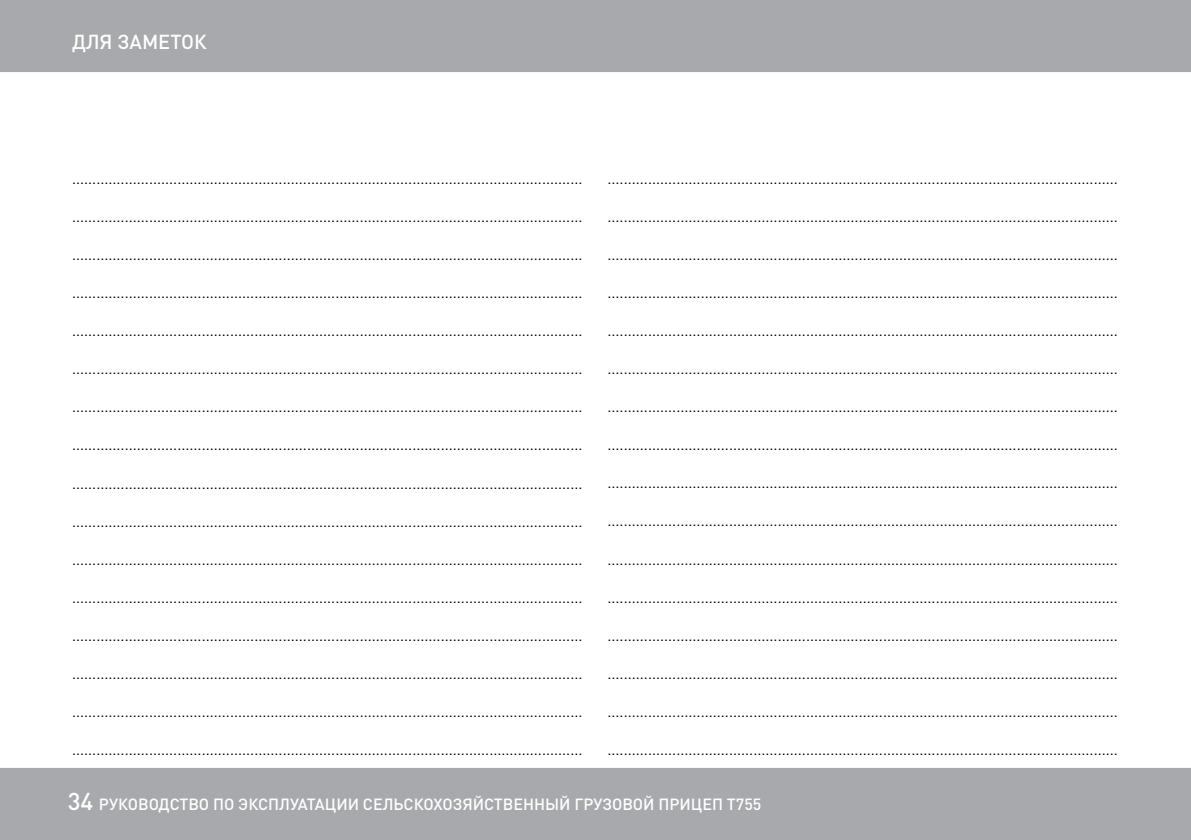
<style>
.page{position:relative;width:1191px;height:840px;background:#fff}
.page>*{position:absolute;margin:0;border:0;box-sizing:border-box;transform-origin:0 0}
.t1{font:500 20px "DIN Pro";color:#fff}
.t2{font:500 16px "DIN Pro";color:#fff}
.t3{font:15px "DIN Pro";color:#000}
.s1{font-size:24px}
</style>
<div class="page">
<div style="left:0;top:0;width:1191px;height:72px;background:#a7a9ac"></div>
<div style="left:0;top:768px;width:1191px;height:71px;background:#a7a9ac"></div>
<h1 class="t1" style="left:72px;top:26px;width:136px">ДЛЯ ЗАМЕТОК</h1>
<p class="t3" style="left:72px;top:167px;width:512px">..............................................................................................................................</p>
<p class="t3" style="left:72px;top:205px;width:512px">..............................................................................................................................</p>
<p class="t3" style="left:72px;top:243px;width:512px">..............................................................................................................................</p>
<p class="t3" style="left:72px;top:281px;width:512px">..............................................................................................................................</p>
<p class="t3" style="left:72px;top:319px;width:512px">..............................................................................................................................</p>
<p class="t3" style="left:72px;top:357px;width:512px">..............................................................................................................................</p>
<p class="t3" style="left:72px;top:395px;width:512px">..............................................................................................................................</p>
<p class="t3" style="left:72px;top:433px;width:512px">..............................................................................................................................</p>
<p class="t3" style="left:72px;top:471px;width:512px">..............................................................................................................................</p>
<p class="t3" style="left:72px;top:509px;width:512px">..............................................................................................................................</p>
<p class="t3" style="left:72px;top:547px;width:512px">..............................................................................................................................</p>
<p class="t3" style="left:72px;top:585px;width:512px">..............................................................................................................................</p>
<p class="t3" style="left:72px;top:623px;width:512px">..............................................................................................................................</p>
<p class="t3" style="left:72px;top:661px;width:512px">..............................................................................................................................</p>
<p class="t3" style="left:72px;top:699px;width:512px">..............................................................................................................................</p>
<p class="t3" style="left:72px;top:737px;width:512px">..............................................................................................................................</p>
<p class="t3" style="left:607px;top:167px;width:512px">..............................................................................................................................</p>
<p class="t3" style="left:607px;top:205px;width:512px">..............................................................................................................................</p>
<p class="t3" style="left:607px;top:243px;width:512px">..............................................................................................................................</p>
<p class="t3" style="left:607px;top:281px;width:512px">..............................................................................................................................</p>
<p class="t3" style="left:607px;top:319px;width:512px">..............................................................................................................................</p>
<p class="t3" style="left:607px;top:357px;width:512px">..............................................................................................................................</p>
<p class="t3" style="left:607px;top:395px;width:512px">..............................................................................................................................</p>
<p class="t3" style="left:607px;top:433px;width:512px">..............................................................................................................................</p>
<p class="t3" style="left:607px;top:471px;width:512px">..............................................................................................................................</p>
<p class="t3" style="left:607px;top:509px;width:512px">..............................................................................................................................</p>
<p class="t3" style="left:607px;top:547px;width:512px">..............................................................................................................................</p>
<p class="t3" style="left:607px;top:585px;width:512px">..............................................................................................................................</p>
<p class="t3" style="left:607px;top:623px;width:512px">..............................................................................................................................</p>
<p class="t3" style="left:607px;top:661px;width:512px">..............................................................................................................................</p>
<p class="t3" style="left:607px;top:699px;width:512px">..............................................................................................................................</p>
<p class="t3" style="left:607px;top:737px;width:512px">..............................................................................................................................</p>
<p class="t2" style="left:68px;top:790px;width:695px"><span class="s1">34</span> РУКОВОДСТВО ПО ЭКСПЛУАТАЦИИ СЕЛЬСКОХОЗЯЙСТВЕННЫЙ ГРУЗОВОЙ ПРИЦЕП T755</p>
</div>
